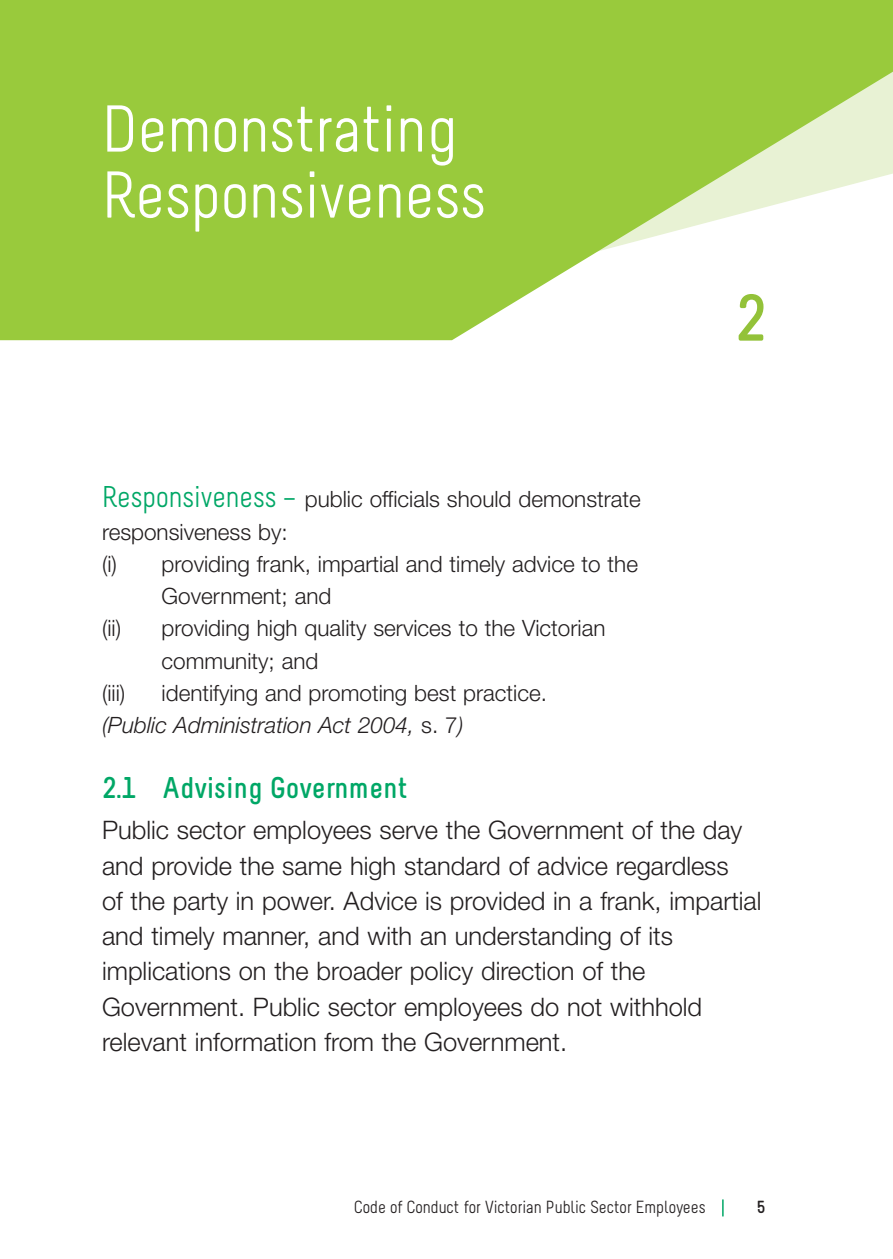
<style>
.page{position:relative;width:893px;height:1259px;background:#fff}
.page>*{position:absolute;margin:0;border:0;box-sizing:border-box;transform-origin:0 0}
.t1{font:66px/66px "Melbourne";color:#fff}
.t2{font:700 66px "Melbourne";color:#93c239}
.t3{font:700 30px "Melbourne";color:#00a766}
.t4{font:300 25.5px/35.4px "Helvetica Neue";color:#231f20}
.t5{font:300 22.5px/32.1px "Helvetica Neue";color:#231f20}
.t6{font:17.4px "Melbourne";color:#231f20}
.t7{font:700 17.4px "Melbourne";color:#231f20}
.s1{font-family:"Melbourne";font-weight:400;font-size:30px;color:#00a766}
.s2{font-style:italic}
</style>
<div class="page">
<svg style="left:722px;top:1199px;width:2px;height:17px"></svg>
<svg style="left:0;top:0;width:893px;height:340px;fill:#99ca3c"></svg>
<h1 class="t1" style="left:102px;top:103px;width:385px">Demonstrating<br>Responsiveness</h1>
<h1 class="t2" style="left:735px;top:294px;width:32px">2</h1>
<p class="t5" style="left:102px;top:485px;width:540px"><span class="s1">Responsiveness –</span> public officials should demonstrate</p>
<p class="t5" style="left:102px;top:518px;width:187px">responsiveness by:</p>
<p class="t5" style="left:102px;top:550px;width:537px">(i) providing frank, impartial and timely advice to the</p>
<p class="t5" style="left:162px;top:582px;width:171px">Government; and</p>
<p class="t5" style="left:102px;top:614px;width:21px">(ii)</p>
<p class="t5" style="left:162px;top:614px;width:445px">providing high quality services to the Victorian community; and</p>
<p class="t5" style="left:102px;top:679px;width:25px">(iii)</p>
<p class="t5" style="left:102px;top:679px;width:446px;text-indent:60px">identifying and promoting best practice. <span class="s2">(Public Administration Act 2004,</span> s. 7<span class="s2">)</span></p>
<p class="t3" style="left:102px;top:777px;width:307px">2.1 Advising Government</p>
<p class="t4" style="left:102px;top:815px;width:661px">Public sector employees serve the Government of the day and provide the same high standard of advice regardless<br>of the party in power. Advice is provided in a frank, impartial and timely manner, and with an understanding of its implications on the broader policy direction of the Government. Public sector employees do not withhold relevant information from the Government.</p>
<p class="t6" style="left:354px;top:1200px;width:353px">Code of Conduct for Victorian Public Sector Employees</p>
<p class="t7" style="left:757px;top:1200px;width:10px">5</p>
</div>
